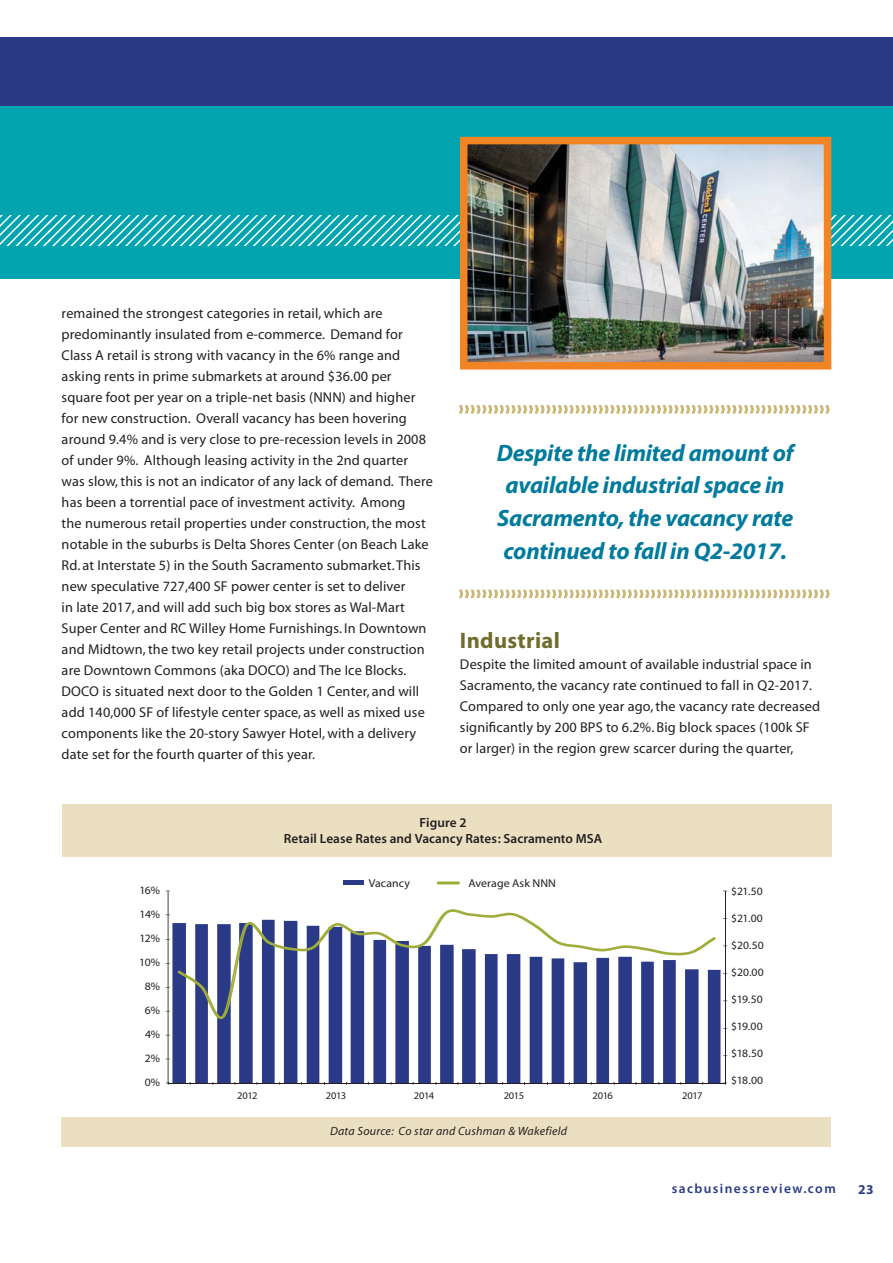
<style>
.page{position:relative;width:893px;height:1263px;background:#fff}
.page>*{position:absolute;margin:0;border:0;box-sizing:border-box;transform-origin:0 0}
.t1{font:italic 700 23.7px/32.7px "Myriad Pro";letter-spacing:-.01em;color:#007a9d;text-align:center}
.t2{font:700 22.5px "Myriad";letter-spacing:.015em;color:#6f6d2d}
.t3{font:14.25px/21px "Myriad";letter-spacing:.01em;color:#231f20}
.t4{font:600 13.5px "Myriad Pro";letter-spacing:.105em;color:#2a3a87}
.t5{font:700 13.5px "Myriad";color:#2a3a87}
.t6{font:13.35px/15.9px "Myriad MM.565.600.";letter-spacing:.005em;color:#231f20;text-align:center}
.t7{font:italic 12px "Myriad";letter-spacing:.02em;color:#231f20}
.t8{font:11.4px "Myriad Pro";letter-spacing:.01em;color:#231f20}
.t9{font:11.25px/24px "Myriad Pro";letter-spacing:-.015em;color:#231f20;text-align:center}
.t10{font:10.2px "Myriad Pro";letter-spacing:-.035em;color:#231f20}
</style>
<div class="page">
<div style="left:0;top:37px;width:893px;height:89px;background:#2a3a87"></div>
<div style="left:0;top:107px;width:893px;height:172px;background:#02a5af"></div>
<svg style="left:0;top:216px;width:460px;height:29px"></svg>
<svg style="left:831px;top:216px;width:62px;height:29px"></svg>
<img style="left:469px;top:146px;width:353px;height:215px">
<div style="left:460px;top:137px;width:371px;height:233px;border:8px solid #f38423"></div>
<svg style="left:459px;top:405px;width:371px;height:9px"></svg>
<svg style="left:459px;top:590px;width:371px;height:8px"></svg>
<div style="left:62px;top:1117px;width:769px;height:30px;background:#ebdfc1"></div>
<div style="left:62px;top:805px;width:769px;height:52px;background:#ebdfc1"></div>
<svg style="left:172px;top:923px;width:548px;height:160px;fill:#2a3a87"></svg>
<hr style="left:725px;top:891px;width:1px;height:192px;background:#231f20">
<hr style="left:168px;top:891px;width:1px;height:192px;background:#231f20">
<hr style="left:168px;top:1083px;width:557px;height:1px;background:#231f20">
<svg style="left:176px;top:909px;width:541px;height:111px"></svg>
<hr style="left:344px;top:881px;width:20px;height:4px;background:#2a3a87">
<hr style="left:438px;top:881px;width:20px;height:3px;background:#a0ad3a">
<p class="t3" style="left:62px;top:304px;width:373px">remained the strongest categories in retail, which are predominantly insulated from e-commerce. Demand for Class A retail is strong with vacancy in the 6% range and asking rents in prime submarkets at around $36.00 per square foot per year on a triple-net basis (NNN) and higher for new construction. Overall vacancy has been hovering around 9.4% and is very close to pre-recession levels in 2008 of under 9%. Although leasing activity in the 2nd quarter was slow, this is not an indicator of any lack of demand. There has been a torrential pace of investment activity. Among<br>the numerous retail properties under construction, the most notable in the suburbs is Delta Shores Center (on Beach Lake Rd. at Interstate 5) in the South Sacramento submarket. This new speculative 727,400 SF power center is set to deliver<br>in late 2017, and will add such big box stores as Wal-Mart Super Center and RC Willey Home Furnishings. In Downtown and Midtown, the two key retail projects under construction are Downtown Commons (aka DOCO) and The Ice Blocks.<br>DOCO is situated next door to the Golden 1 Center, and will add 140,000 SF of lifestyle center space, as well as mixed use components like the 20-story Sawyer Hotel, with a delivery date set for the fourth quarter of this year.</p>
<h1 class="t1" style="left:497px;top:436px;width:298px">Despite the limited amount of available industrial space in<br>Sacramento, the vacancy rate continued to fall in Q2-2017.</h1>
<h2 class="t2" style="left:460px;top:632px;width:101px">Industrial</h2>
<p class="t3" style="left:460px;top:655px;width:362px">Despite the limited amount of available industrial space in Sacramento, the vacancy rate continued to fall in Q2-2017.<br>Compared to only one year ago, the vacancy rate decreased significantly by 200 BPS to 6.2%. Big block spaces (100k SF or larger) in the region grew scarcer during the quarter,</p>
<p class="t6" style="left:284px;top:815px;width:320px">Figure 2<br>Retail Lease Rates and Vacancy Rates: Sacramento MSA</p>
<p class="t8" style="left:369px;top:879px;width:43px">Vacancy</p>
<p class="t8" style="left:468px;top:879px;width:89px">Average Ask NNN</p>
<p class="t9" style="left:139px;top:879px;width:22px">16%<br>14%<br>12%<br>10%<br>8%<br>6%<br>4%<br>2%<br>0%</p>
<p class="t9" style="left:731px;top:880px;width:33px">$21.50</p>
<p class="t9" style="left:731px;top:907px;width:33px">$21.00</p>
<p class="t9" style="left:731px;top:934px;width:34px">$20.50</p>
<p class="t9" style="left:731px;top:961px;width:34px">$20.00</p>
<p class="t9" style="left:731px;top:988px;width:33px">$19.50</p>
<p class="t9" style="left:731px;top:1015px;width:33px">$19.00</p>
<p class="t9" style="left:731px;top:1042px;width:33px">$18.50</p>
<p class="t9" style="left:731px;top:1069px;width:33px">$18.00</p>
<p class="t10" style="left:237px;top:1092px;width:22px">2012</p>
<p class="t10" style="left:326px;top:1092px;width:22px">2013</p>
<p class="t10" style="left:414px;top:1092px;width:22px">2014</p>
<p class="t10" style="left:504px;top:1092px;width:22px">2015</p>
<p class="t10" style="left:592px;top:1092px;width:22px">2016</p>
<p class="t10" style="left:682px;top:1092px;width:22px">2017</p>
<p class="t7" style="left:330px;top:1126px;width:238px">Data Source: Co star and Cushman &amp; Wakefield</p>
<p class="t4" style="left:672px;top:1180px;width:166px">sacbusinessreview.com</p>
<p class="t5" style="left:858px;top:1184px;width:17px">23</p>
</div>
